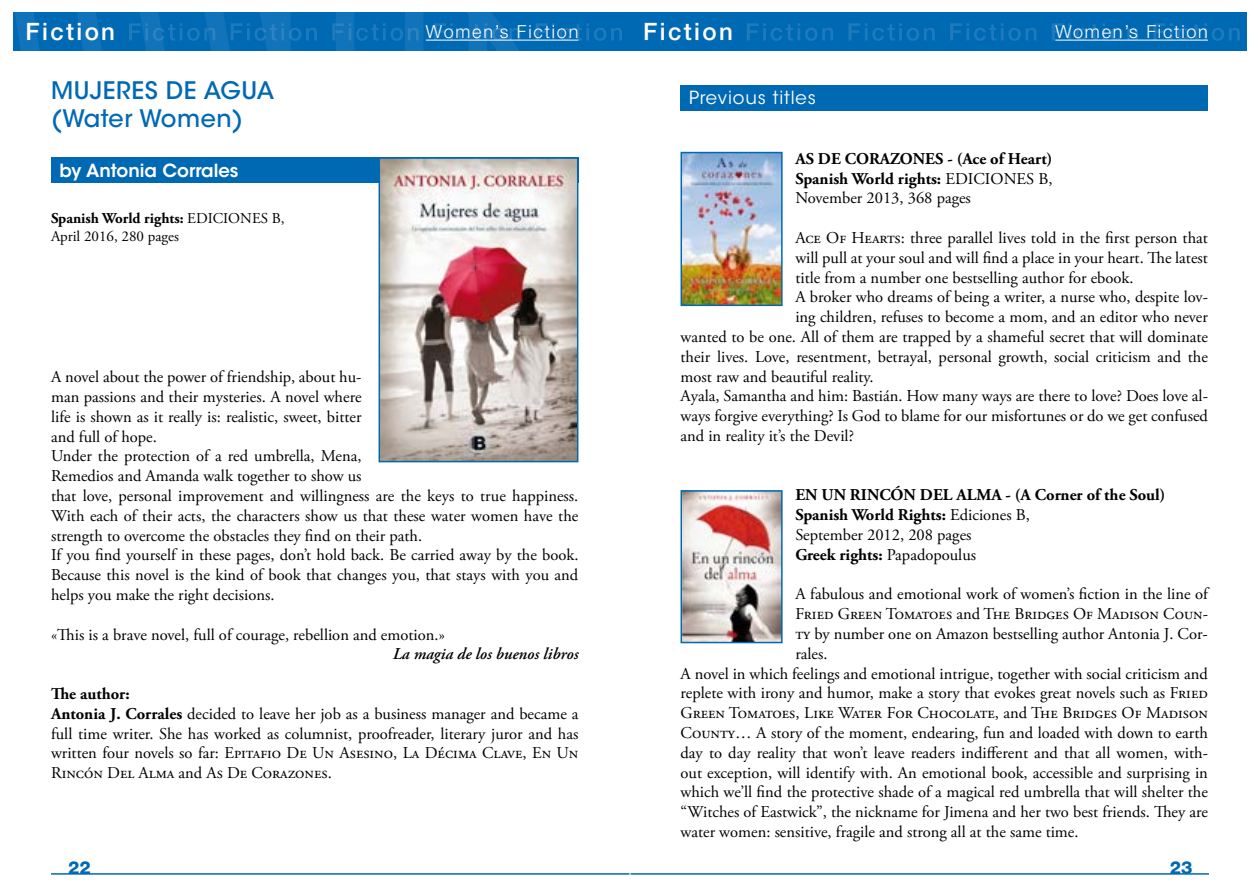
<style>
.page{position:relative;width:1259px;height:893px;background:#fff}
.page>*{position:absolute;margin:0;border:0;box-sizing:border-box;transform-origin:0 0}
.t1{font:500 24px/28.8px "ITC Avant Garde Std";letter-spacing:.02em;color:#0069b4}
.t2{font:500 24px "Helvetica Neue LT Std";letter-spacing:.1em;color:#fff}
.t3{font:300 18px "Helvetica Neue LT Std";letter-spacing:.1em;color:#fff}
.t4{font:600 18px "ITC Avant Garde Std";color:#fff}
.t5{font:18px "ITC Avant Garde Std";letter-spacing:.05em;color:#fff}
.t6{font:800 18px "Helvetica Neue LT Std";color:#0069b4}
.t7{font:16.5px/19.8px "Adobe Garamond Pro";color:#000}
.t8{font:700 16.5px/19.8px "Adobe Garamond Pro";color:#000;text-align:justify}
.t9{font:16.5px "Adobe Garamond Pro";letter-spacing:-.065em;color:#000}
.t10{font:16.5px "Adobe Garamond Pro";letter-spacing:-.02em;color:#000}
.t11{font:italic 600 16.5px "Adobe Garamond Pro";color:#000}
.t12{font:15px/18px "Adobe Garamond Pro";color:#000}
.s1{font-weight:400}
.s2{font-weight:700}
</style>
<div class="page">
<div style="left:13px;top:13px;width:616px;height:38px;background:#0069b4"></div>
<svg style="left:586px;top:23px;width:36px;height:18px"></svg>
<div style="left:630px;top:13px;width:617px;height:38px;background:#0069b4"></div>
<svg style="left:645px;top:23px;width:594px;height:18px"></svg>
<hr style="left:51px;top:873px;width:578px;height:2px;background:#0069b4">
<hr style="left:630px;top:873px;width:579px;height:2px;background:#0069b4">
<svg style="left:13px;top:12px;width:570px;height:451px"></svg>
<hr style="left:426px;top:40px;width:152px;height:1px;background:#fff">
<div style="left:51px;top:157px;width:527px;height:25px;background:#0069b4"></div>
<img style="left:381px;top:160px;width:194px;height:299px">
<div style="left:378px;top:157px;width:200px;height:305px;border:2px solid #0069b4"></div>
<hr style="left:1055px;top:40px;width:153px;height:1px;background:#fff">
<img style="left:683px;top:155px;width:96px;height:148px">
<div style="left:680px;top:152px;width:102px;height:154px;border:2px solid #0069b4"></div>
<img style="left:683px;top:493px;width:96px;height:147px">
<div style="left:680px;top:490px;width:102px;height:153px;border:2px solid #0069b4"></div>
<div style="left:680px;top:85px;width:528px;height:25px;background:#0069b4"></div>
<h1 class="t2" style="left:26px;top:18px;width:91px">Fiction</h1>
<h1 class="t2" style="left:643px;top:18px;width:91px">Fiction</h1>
<p class="t3" style="left:426px;top:21px;width:154px">Women’s Fiction</p>
<p class="t3" style="left:1055px;top:21px;width:154px">Women’s Fiction</p>
<h1 class="t1" style="left:51px;top:76px;width:225px">MUJERES DE AGUA (Water Women)</h1>
<p class="t4" style="left:60px;top:159px;width:181px">by Antonia Corrales</p>
<p class="t8" style="left:795px;top:149px;width:259px">AS DE CORAZONES - (Ace of Heart)<br>Spanish World rights: <span class="s1">EDICIONES B, November 2013, 368 pages</span></p>
<p class="t7" style="left:795px;top:228px;width:414px">Ace Of Hearts: three parallel lives told in the first person that</p>
<p class="t7" style="left:795px;top:248px;width:414px">will pull at your soul and will find a place in your heart. The latest</p>
<p class="t7" style="left:795px;top:268px;width:340px">title from a number one bestselling author for ebook.</p>
<p class="t7" style="left:795px;top:288px;width:414px">A broker who dreams of being a writer, a nurse who, despite lov-</p>
<p class="t7" style="left:795px;top:308px;width:414px">ing children, refuses to become a mom, and an editor who never</p>
<p class="t7" style="left:680px;top:327px;width:529px">wanted to be one. All of them are trapped by a shameful secret that will dominate</p>
<p class="t7" style="left:680px;top:347px;width:529px">their lives. Love, resentment, betrayal, personal growth, social criticism and the</p>
<p class="t7" style="left:680px;top:367px;width:195px">most raw and beautiful reality.</p>
<p class="t7" style="left:680px;top:387px;width:529px">Ayala, Samantha and him: Bastián. How many ways are there to love? Does love al-</p>
<p class="t9" style="left:680px;top:406px;width:529px">ways forgive everything? Is God to blame for our misfortunes or do we get confused</p>
<p class="t7" style="left:680px;top:426px;width:175px">and in reality it’s the Devil?</p>
<p class="t5" style="left:689px;top:87px;width:128px">Previous titles</p>
<p class="t12" style="left:51px;top:210px;width:235px"><span class="s2">Spanish World rights:</span> EDICIONES B,<br>April 2016, 280 pages</p>
<p class="t7" style="left:51px;top:368px;width:529px">A novel about the power of friendship, about hu-<br>man passions and their mysteries. A novel where<br>life is shown as it really is: realistic, sweet, bitter<br>and full of hope.<br>Under the protection of a red umbrella, Mena,<br>Remedios and Amanda walk together to show us<br>that love, personal improvement and willingness are the keys to true happiness.<br>With each of their acts, the characters show us that these water women have the strength to overcome the obstacles they find on their path.<br>If you find yourself in these pages, don’t hold back. Be carried away by the book.<br>Because this novel is the kind of book that changes you, that stays with you and helps you make the right decisions.</p>
<p class="t7" style="left:51px;top:625px;width:395px">«This is a brave novel, full of courage, rebellion and emotion.»</p>
<p class="t11" style="left:393px;top:645px;width:187px">La magia de los buenos libros</p>
<p class="t7" style="left:51px;top:684px;width:529px"><span class="s2">The author:<br>Antonia J. Corrales</span> decided to leave her job as a business manager and became a full time writer. She has worked as columnist, proofreader, literary juror and has written four novels so far: Epitafio De Un Asesino, La Décima Clave, En Un Rincón Del Alma and As De Corazones.</p>
<p class="t8" style="left:795px;top:486px;width:372px;text-align:left">EN UN RINCÓN DEL ALMA - (A Corner of the Soul)<br>Spanish World Rights: <span class="s1">Ediciones B,<br>September 2012, 208 pages<br></span>Greek rights: <span class="s1">Papadopoulus</span></p>
<p class="t7" style="left:795px;top:585px;width:416px">A fabulous and emotional work of women’s fiction in the line of</p>
<p class="t7" style="left:795px;top:605px;width:414px">Fried Green Tomatoes and The Bridges Of Madison Coun-</p>
<p class="t7" style="left:795px;top:624px;width:414px">ty by number one on Amazon bestselling author Antonia J. Cor-</p>
<p class="t7" style="left:795px;top:644px;width:34px">rales.</p>
<p class="t7" style="left:680px;top:664px;width:529px">A novel in which feelings and emotional intrigue, together with social criticism and</p>
<p class="t7" style="left:680px;top:684px;width:529px">replete with irony and humor, make a story that evokes great novels such as Fried</p>
<p class="t7" style="left:680px;top:704px;width:529px">Green Tomatoes, Like Water For Chocolate, and The Bridges Of Madison</p>
<p class="t7" style="left:680px;top:723px;width:529px">County… A story of the moment, endearing, fun and loaded with down to earth</p>
<p class="t7" style="left:680px;top:743px;width:529px">day to day reality that won’t leave readers indifferent and that all women, with-</p>
<p class="t7" style="left:680px;top:763px;width:529px">out exception, will identify with. An emotional book, accessible and surprising in</p>
<p class="t7" style="left:680px;top:783px;width:529px">which we’ll find the protective shade of a magical red umbrella that will shelter the</p>
<p class="t10" style="left:680px;top:802px;width:529px">“Witches of Eastwick”, the nickname for Jimena and her two best friends. They are</p>
<p class="t7" style="left:680px;top:822px;width:399px">water women: sensitive, fragile and strong all at the same time.</p>
<p class="t6" style="left:68px;top:857px;width:24px">22</p>
<p class="t6" style="left:1170px;top:857px;width:24px">23</p>
</div>
